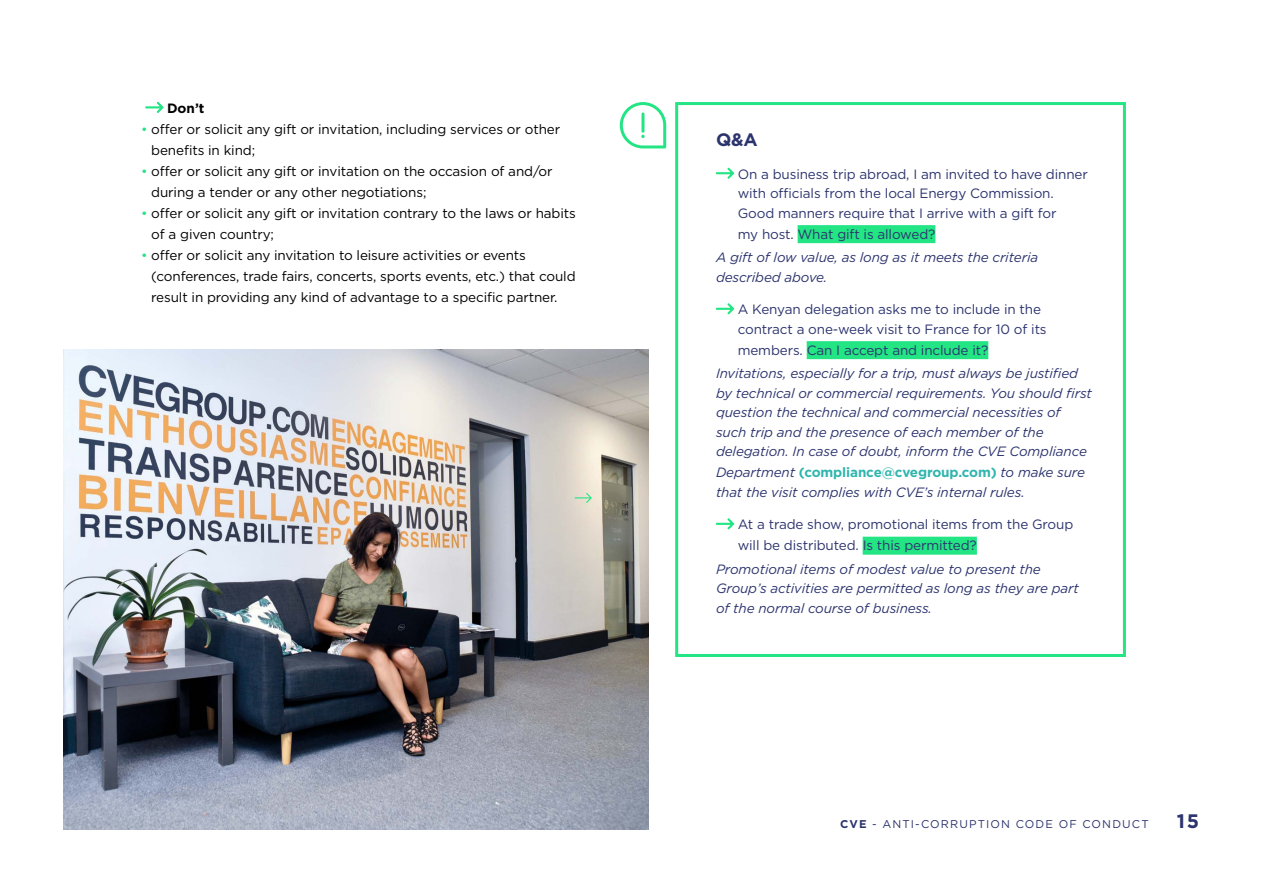
<style>
.page{position:relative;width:1263px;height:893px;background:#fff}
.page>*{position:absolute;margin:0;border:0;box-sizing:border-box;transform-origin:0 0}
.t1{font:700 19.5px "Gotham";color:#2c346e}
.TexteCourant_justif{font:700 18px "Gotham";color:#2c346e}
.TexteCourant_justif-2{font:italic 13.5px/19.5px "Gotham";letter-spacing:-.01em;color:#2c346e}
.TexteCourant_justif-3{font:13.5px/21px "Gotham";letter-spacing:-.01em;color:#000}
.TexteCourant_justif-4{font:13.5px/19.5px "Gotham";letter-spacing:-.01em;color:#2c346e}
.TexteCourant_justif-5{font:700 13.5px "Gotham";color:#000}
.t2{font:11.25px "Gotham";letter-spacing:.1em;color:#2c346e}
.s1{color:#23e584}
.s2{font-weight:700;font-style:normal;color:#30b5ae}
.s3{font-weight:700}
</style>
<div class="page">
<svg style="left:145px;top:102px;width:19px;height:11px"></svg>
<div style="left:675px;top:102px;width:451px;height:555px;background:#fff;border:3px solid #23e584"></div>
<div style="left:798px;top:225px;width:137px;height:18px;background:#23e584"></div>
<div style="left:807px;top:341px;width:181px;height:18px;background:#23e584"></div>
<div style="left:863px;top:537px;width:114px;height:18px;background:#23e584"></div>
<svg style="left:716px;top:167px;width:19px;height:12px"></svg>
<svg style="left:716px;top:303px;width:19px;height:12px"></svg>
<svg style="left:716px;top:518px;width:19px;height:12px"></svg>
<svg style="left:620px;top:102px;width:46px;height:46px"></svg>
<img style="left:64px;top:350px;width:584px;height:479px">
<svg style="left:574px;top:493px;width:18px;height:10px"></svg>
<p class="TexteCourant_justif-5" style="left:167px;top:99px;width:39px">Don’t</p>
<p class="TexteCourant_justif-3" style="left:151px;top:118px;width:410px;text-indent:-10px"><span class="s1">•</span> offer or solicit any gift or invitation, including services or other benefits in kind;</p>
<p class="TexteCourant_justif-3" style="left:151px;top:160px;width:403px;text-indent:-10px"><span class="s1">•</span> offer or solicit any gift or invitation on the occasion of and/or during a tender or any other negotiations;</p>
<p class="TexteCourant_justif-3" style="left:151px;top:202px;width:426px;text-indent:-10px"><span class="s1">•</span> offer or solicit any gift or invitation contrary to the laws or habits of a given country;</p>
<p class="TexteCourant_justif-3" style="left:151px;top:244px;width:426px;text-indent:-10px"><span class="s1">•</span> offer or solicit any invitation to leisure activities or events (conferences, trade fairs, concerts, sports events, etc.) that could result in providing any kind of advantage to a specific partner.</p>
<p class="TexteCourant_justif" style="left:716px;top:128px;width:43px">Q&amp;A</p>
<p class="TexteCourant_justif-4" style="left:738px;top:164px;width:352px">On a business trip abroad, I am invited to have dinner with officials from the local Energy Commission.<br>Good manners require that I arrive with a gift for</p>
<p class="TexteCourant_justif-4" style="left:738px;top:224px;width:199px">my host. What gift is allowed?</p>
<p class="TexteCourant_justif-2" style="left:716px;top:248px;width:324px">A gift of low value, as long as it meets the criteria described above.</p>
<p class="TexteCourant_justif-4" style="left:738px;top:299px;width:310px">A Kenyan delegation asks me to include in the contract a one-week visit to France for 10 of its</p>
<p class="TexteCourant_justif-4" style="left:738px;top:340px;width:252px">members. Can I accept and include it?</p>
<p class="TexteCourant_justif-2" style="left:716px;top:364px;width:377px">Invitations, especially for a trip, must always be justified by technical or commercial requirements. You should first question the technical and commercial necessities of such trip and the presence of each member of the delegation. In case of doubt, inform the CVE Compliance</p>
<p class="TexteCourant_justif-2" style="left:716px;top:463px;width:371px">Department <span class="s2">(compliance@cvegroup.com)</span> to make sure that the visit complies with CVE’s internal rules.</p>
<p class="TexteCourant_justif-4" style="left:738px;top:514px;width:337px;line-height:21px">At a trade show, promotional items from the Group will be distributed. Is this permitted?</p>
<p class="TexteCourant_justif-2" style="left:716px;top:559px;width:364px">Promotional items of modest value to present the<br>Group’s activities are permitted as long as they are part of the normal course of business.</p>
<p class="t2" style="left:840px;top:817px;width:310px"><span class="s3">CVE</span> - ANTI-CORRUPTION CODE OF CONDUCT</p>
<h1 class="t1" style="left:1177px;top:808px;width:24px">15</h1>
</div>
